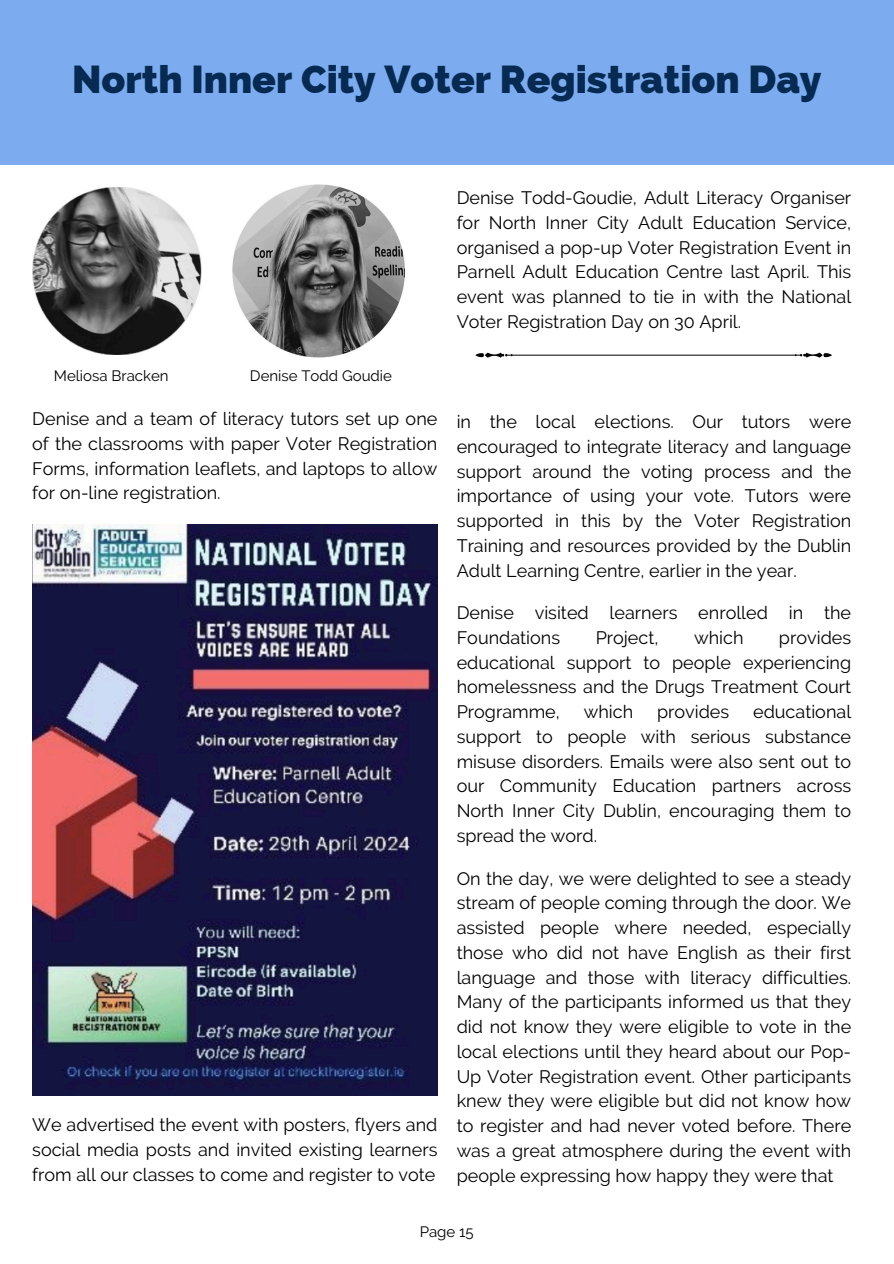
<style>
.page{position:relative;width:894px;height:1264px;background:#fff}
.page>*{position:absolute;margin:0;border:0;box-sizing:border-box;transform-origin:0 0}
.t1{font:800 39px "Raleway";color:#062a52}
.t2{font:18px/24.8px "Raleway";color:#000;text-align:justify}
.t3{font:15px "Raleway";color:#000}
</style>
<div class="page">
<div style="left:0;top:0;width:893px;height:164px;background:#7cacef"></div>
<svg style="left:475px;top:352px;width:356px;height:6px"></svg>
<img style="left:32px;top:188px;width:169px;height:166px">
<img style="left:232px;top:184px;width:173px;height:174px">
<img style="left:32px;top:524px;width:405px;height:571px">
<h2 class="t1" style="left:72px;top:56px;width:750px">North Inner City Voter Registration Day</h2>
<h2 class="t3" style="left:250px;top:367px;width:143px">Denise Todd Goudie</h2>
<p class="t2" style="left:32px;top:406px;width:406px">Denise and a team of literacy tutors set up one of the classrooms with paper Voter Registration Forms, information leaflets, and laptops to allow for on-line registration.</p>
<h2 class="t3" style="left:54px;top:367px;width:116px">Meliosa Bracken</h2>
<h2 class="t2" style="left:32px;top:1112px;width:406px">We advertised the event with posters, flyers and social media posts and invited existing learners from all our classes to come and register to vote</h2>
<p class="t2" style="left:456px;top:185px;width:396px">Denise Todd-Goudie, Adult Literacy Organiser for North Inner City Adult Education Service, organised a pop-up Voter Registration Event in Parnell Adult Education Centre last April. This event was planned to tie in with the National Voter Registration Day on 30 April.</p>
<p class="t2" style="left:456px;top:409px;width:396px">in the local elections. Our tutors were encouraged to integrate literacy and language support around the voting process and the importance of using your vote. Tutors were supported in this by the Voter Registration Training and resources provided by the Dublin Adult Learning Centre, earlier in the year.</p>
<h2 class="t2" style="left:456px;top:600px;width:396px">Denise visited learners enrolled in the<br>Foundations</h2>
<h2 class="t2" style="left:456px;top:625px;width:396px;text-indent:322px">provides educational support to people experiencing homelessness and the Drugs Treatment Court Programme,</h2>
<h2 class="t2" style="left:595px;top:625px;width:64px">Project,</h2>
<h2 class="t2" style="left:693px;top:625px;width:51px">which</h2>
<h2 class="t2" style="left:456px;top:699px;width:396px;text-indent:296px">educational support to people with serious substance misuse disorders. Emails were also sent out to our Community Education partners across North Inner City Dublin, encouraging them to spread the word.</h2>
<h2 class="t2" style="left:583px;top:699px;width:51px">which</h2>
<h2 class="t2" style="left:657px;top:699px;width:74px">provides</h2>
<h2 class="t2" style="left:456px;top:865px;width:396px">On the day, we were delighted to see a steady stream of people coming through the door. We assisted people where needed, especially those who did not have English as their first language and those with literacy difficulties.<br>Many of the participants informed us that they did not know they were eligible to vote in the local elections until they heard about our Pop-Up Voter Registration event. Other participants knew they were eligible but did not know how to register and had never voted before. There was a great atmosphere during the event with people expressing how happy they were that</h2>
<p class="t3" style="left:419px;top:1222px;width:55px">Page 15</p>
</div>
